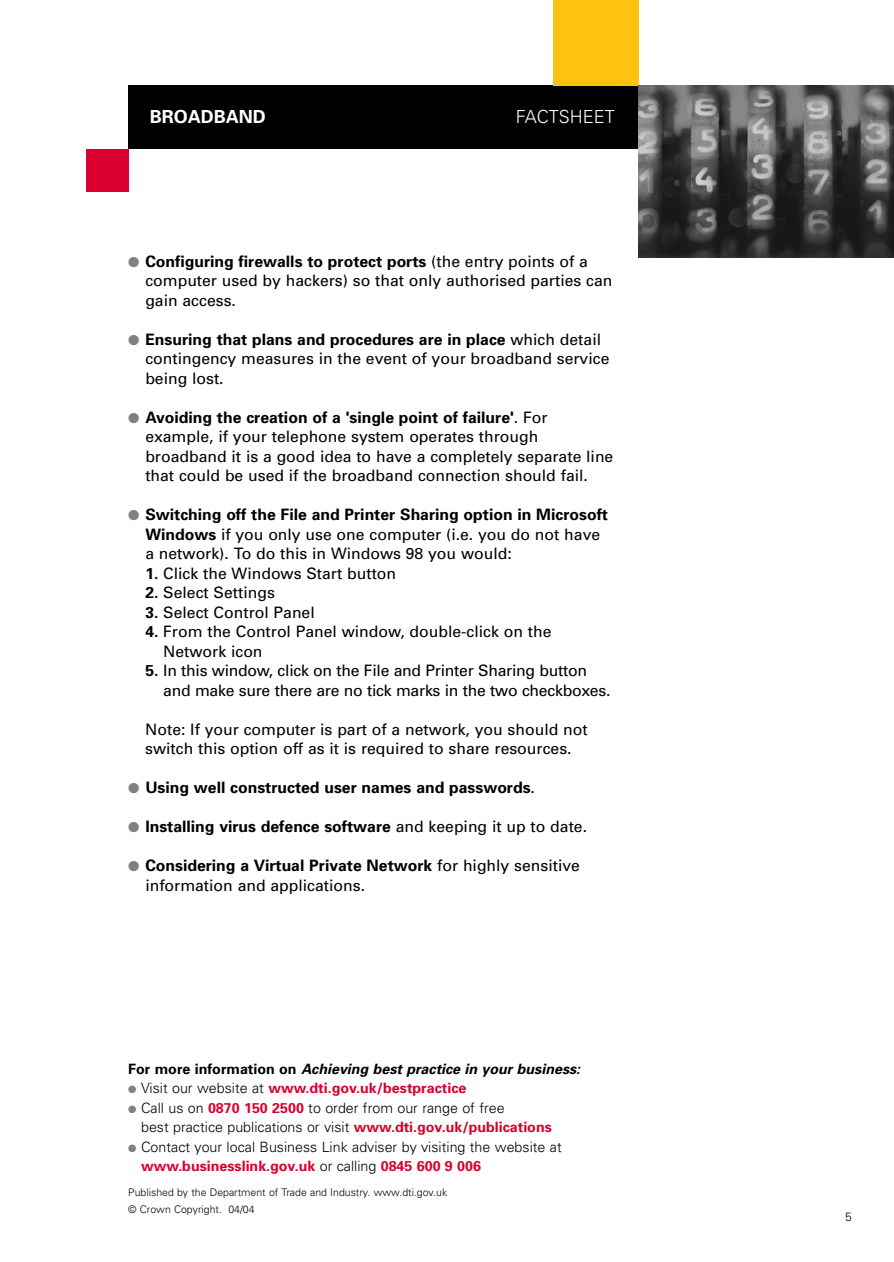
<style>
.page{position:relative;width:894px;height:1262px;background:#fff}
.page>*{position:absolute;margin:0;border:0;box-sizing:border-box;transform-origin:0 0}
.t1{font:700 18px "Univers";color:#fff}
.t2{font:300 18px "Univers";color:#fff}
.t3{font:15.75px/19.5px "Univers";color:#000}
.t4{font:700 15.75px "Univers";color:#000}
.t5{font:300 14.25px/19.5px "Univers";color:#000}
.t6{font:italic 700 14.25px "Univers";color:#000}
.t7{font:700 14.25px "Univers";color:#d9012e}
.t8{font:300 12px "Univers";color:#000}
.t9{font:300 10.5px/16.5px "Univers";color:#000}
.s1{color:#808080}
.s2{font-weight:700}
.s3{font-weight:400}
.s4{font-style:normal}
.s5{font-weight:300;color:#000}
.s6{font-weight:700;color:#d9012e}
</style>
<div class="page">
<div style="left:128px;top:85px;width:765px;height:64px;background:#000"></div>
<div style="left:553px;top:0;width:85px;height:85px;background:#ffc211"></div>
<img style="left:638px;top:85px;width:255px;height:172px">
<div style="left:86px;top:149px;width:42px;height:42px;background:#d9012e"></div>
<p class="t1" style="left:150px;top:110px;width:117px">BROADBAND</p>
<p class="t2" style="left:515px;top:110px;width:101px">FACTSHEET</p>
<p class="t3" style="left:145px;top:253px;width:468px;text-indent:-17px"><span class="s1">●</span> <span class="s2">Configuring firewalls to protect ports</span> (the entry points of a computer used by hackers) so that only authorised parties can gain access.</p>
<p class="t3" style="left:145px;top:331px;width:465px;text-indent:-17px"><span class="s1">●</span> <span class="s2">Ensuring that plans and procedures are in place</span> which detail contingency measures in the event of your broadband service being lost.</p>
<p class="t3" style="left:145px;top:409px;width:469px;text-indent:-17px"><span class="s1">●</span> <span class="s2">Avoiding the creation of a 'single point of failure'</span>. For example, if your telephone system operates through broadband it is a good idea to have a completely separate line that could be used if the broadband connection should fail.</p>
<p class="t3" style="left:145px;top:506px;width:464px;text-indent:-17px"><span class="s1">●</span> <span class="s2">Switching off the File and Printer Sharing option in Microsoft<br>Windows</span> if you only use one computer (i.e. you do not have a network). To do this in Windows 98 you would:</p>
<p class="t3" style="left:145px;top:565px;width:252px"><span class="s2">1.</span> Click the Windows Start button</p>
<p class="t3" style="left:145px;top:584px;width:131px"><span class="s2">2.</span> Select Settings</p>
<p class="t3" style="left:145px;top:604px;width:171px"><span class="s2">3.</span> Select Control Panel</p>
<p class="t3" style="left:163px;top:623px;width:389px;text-indent:-18px"><span class="s2">4.</span> From the Control Panel window, double-click on the<br>Network icon</p>
<p class="t3" style="left:163px;top:662px;width:448px;text-indent:-18px"><span class="s2">5.</span> In this window, click on the File and Printer Sharing button and make sure there are no tick marks in the two checkboxes.</p>
<p class="t3" style="left:145px;top:721px;width:444px">Note: If your computer is part of a network, you should not switch this option off as it is required to share resources.</p>
<p class="t4" style="left:128px;top:782px;width:408px"><span class="s1">●</span> Using well constructed user names and passwords<span class="s3">.</span></p>
<p class="t4" style="left:128px;top:821px;width:460px"><span class="s1">●</span> Installing virus defence software <span class="s3">and keeping it up to date.</span></p>
<p class="t3" style="left:145px;top:857px;width:436px;text-indent:-17px"><span class="s1">●</span> <span class="s2">Considering a Virtual Private Network</span> for highly sensitive information and applications.</p>
<p class="t6" style="left:128px;top:1063px;width:453px"><span class="s4">For more information on</span> Achieving best practice in your business:</p>
<p class="t7" style="left:128px;top:1082px;width:339px"><span class="s1">●</span> <span class="s5">Visit our website at</span> www.dti.gov.uk/bestpractice</p>
<p class="t5" style="left:141px;top:1099px;width:412px;text-indent:-13px"><span class="s1">●</span> Call us on <span class="s6">0870 150 2500</span> to order from our range of free<br>best practice publications or visit <span class="s6">www.dti.gov.uk/publications</span></p>
<p class="t5" style="left:141px;top:1138px;width:422px;text-indent:-13px"><span class="s1">●</span> Contact your local Business Link adviser by visiting the website at <span class="s6">www.businesslink.gov.uk</span> or calling <span class="s6">0845 600 9 006</span></p>
<p class="t9" style="left:128px;top:1185px;width:320px">Published by the Department of Trade and Industry. www.dti.gov.uk © Crown Copyright. 04/04</p>
<p class="t8" style="left:844px;top:1212px;width:8px">5</p>
</div>
